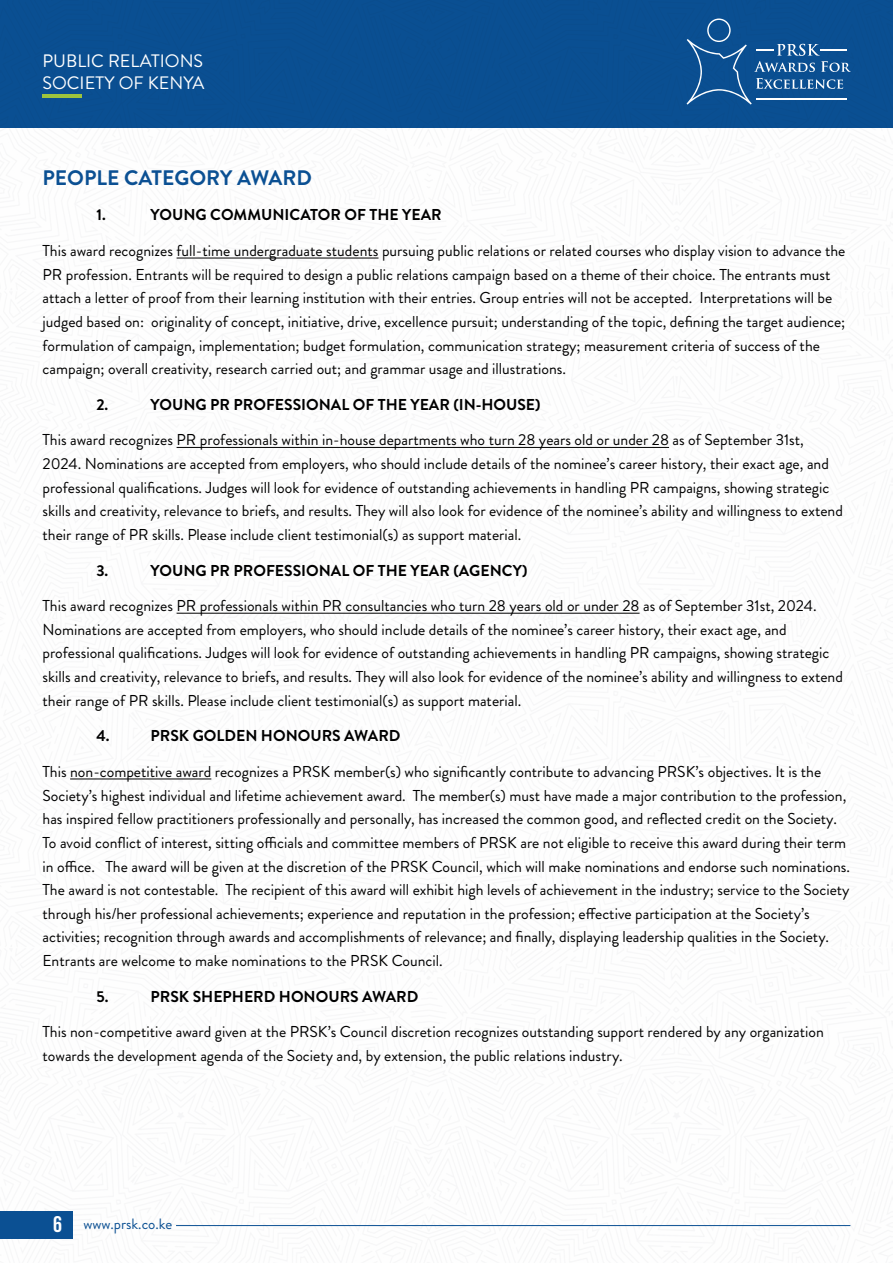
<style>
.page{position:relative;width:893px;height:1263px;background:#fff}
.page>*{position:absolute;margin:0;border:0;box-sizing:border-box;transform-origin:0 0}
.t1{font:700 21px "Brandon Grotesque";color:#0b5093}
.t2{font:18px/22px "Brandon Grotesque";color:#fff}
.t3{font:15.75px/23.7px "Brandon Grotesque";color:#000}
.t4{font:700 15.75px "Brandon Grotesque";color:#000}
.t5{font:15px "Brandon Grotesque";color:#0b5093}
.s1{font-family:"Bebas Neue";font-weight:700;font-size:22.5px;color:#fff}
</style>
<div class="page">
<div style="left:0;top:1211px;width:73px;height:27px;background:#0b5093"></div>
<div style="left:0;top:0;width:893px;height:128px;background:#0b5093"></div>
<hr style="left:43px;top:94px;width:39px;height:3px;background:#9dc43d">
<svg style="left:686px;top:19px;width:165px;height:86px"></svg>
<hr style="left:820px;top:49px;width:27px;height:2px;background:#fff">
<hr style="left:176px;top:1225px;width:674px;height:1px;background:#0b5093">
<hr style="left:177px;top:258px;width:201px;height:1px;background:#000">
<hr style="left:177px;top:447px;width:492px;height:1px;background:#000">
<hr style="left:177px;top:613px;width:463px;height:1px;background:#000">
<hr style="left:70px;top:778px;width:141px;height:1px;background:#000">
<p class="t2" style="left:43px;top:50px;width:164px">PUBLIC RELATIONS<br>SOCIETY OF KENYA</p>
<h1 class="t1" style="left:43px;top:163px;width:271px">PEOPLE CATEGORY AWARD</h1>
<p class="t4" style="left:96px;top:204px;width:11px">1.</p>
<p class="t4" style="left:151px;top:204px;width:293px">YOUNG COMMUNICATOR OF THE YEAR</p>
<p class="t3" style="left:43px;top:239px;width:804px">This award recognizes full-time undergraduate students pursuing public relations or related courses who display vision to advance the PR profession. Entrants will be required to design a public relations campaign based on a theme of their choice. The entrants must attach a letter of proof from their learning institution with their entries. Group entries will not be accepted. Interpretations will be judged based on: originality of concept, initiative, drive, excellence pursuit; understanding of the topic, defining the target audience; formulation of campaign, implementation; budget formulation, communication strategy; measurement criteria of success of the campaign; overall creativity, research carried out; and grammar usage and illustrations.</p>
<p class="t4" style="left:96px;top:393px;width:13px">2.</p>
<p class="t4" style="left:151px;top:393px;width:392px">YOUNG PR PROFESSIONAL OF THE YEAR (IN-HOUSE)</p>
<p class="t3" style="left:43px;top:428px;width:802px">This award recognizes PR professionals within in-house departments who turn 28 years old or under 28 as of September 31st, 2024. Nominations are accepted from employers, who should include details of the nominee’s career history, their exact age, and professional qualifications. Judges will look for evidence of outstanding achievements in handling PR campaigns, showing strategic skills and creativity, relevance to briefs, and results. They will also look for evidence of the nominee’s ability and willingness to extend their range of PR skills. Please include client testimonial(s) as support material.</p>
<p class="t4" style="left:96px;top:559px;width:13px">3.</p>
<p class="t4" style="left:151px;top:559px;width:378px">YOUNG PR PROFESSIONAL OF THE YEAR (AGENCY)</p>
<p class="t3" style="left:43px;top:594px;width:802px">This award recognizes PR professionals within PR consultancies who turn 28 years old or under 28 as of September 31st, 2024.<br>Nominations are accepted from employers, who should include details of the nominee’s career history, their exact age, and professional qualifications. Judges will look for evidence of outstanding achievements in handling PR campaigns, showing strategic skills and creativity, relevance to briefs, and results. They will also look for evidence of the nominee’s ability and willingness to extend their range of PR skills. Please include client testimonial(s) as support material.</p>
<p class="t4" style="left:96px;top:725px;width:15px">4.</p>
<p class="t4" style="left:151px;top:725px;width:251px">PRSK GOLDEN HONOURS AWARD</p>
<p class="t3" style="left:43px;top:760px;width:809px">This non-competitive award recognizes a PRSK member(s) who significantly contribute to advancing PRSK’s objectives. It is the Society’s highest individual and lifetime achievement award. The member(s) must have made a major contribution to the profession, has inspired fellow practitioners professionally and personally, has increased the common good, and reflected credit on the Society.<br>To avoid conflict of interest, sitting officials and committee members of PRSK are not eligible to receive this award during their term in office. The award will be given at the discretion of the PRSK Council, which will make nominations and endorse such nominations.<br>The award is not contestable. The recipient of this award will exhibit high levels of achievement in the industry; service to the Society through his/her professional achievements; experience and reputation in the profession; effective participation at the Society’s activities; recognition through awards and accomplishments of relevance; and finally, displaying leadership qualities in the Society.<br>Entrants are welcome to make nominations to the PRSK Council.</p>
<p class="t4" style="left:96px;top:985px;width:14px">5.</p>
<p class="t4" style="left:151px;top:985px;width:269px">PRSK SHEPHERD HONOURS AWARD</p>
<p class="t3" style="left:43px;top:1020px;width:783px">This non-competitive award given at the PRSK’s Council discretion recognizes outstanding support rendered by any organization towards the development agenda of the Society and, by extension, the public relations industry.</p>
<p class="t5" style="left:53px;top:1213px;width:121px"><span class="s1">6</span> www.prsk.co.ke</p>
</div>
